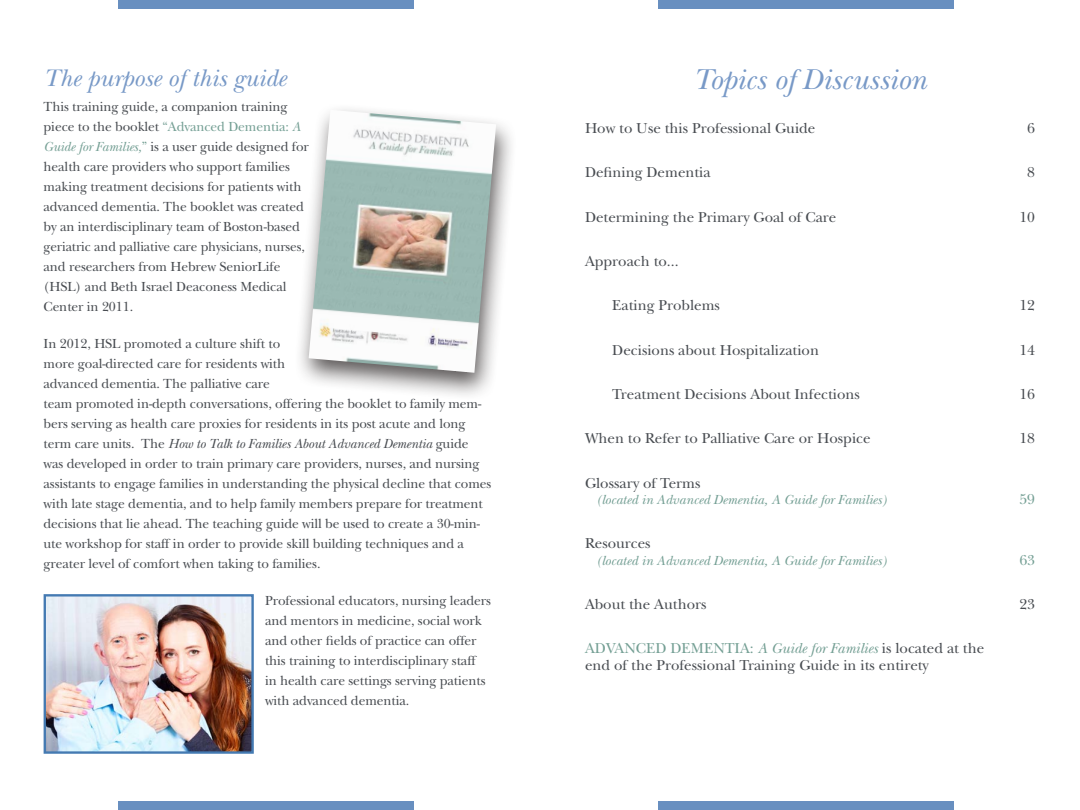
<style>
.page{position:relative;width:1080px;height:810px;background:#fff}
.page>*{position:absolute;margin:0;border:0;box-sizing:border-box;transform-origin:0 0}
.t1{font:italic 30px "New Baskerville";color:#7899c7}
.t2{font:italic 25px "New Baskerville";color:#7899c7}
.t3{font:15px/16.2px "New Baskerville";color:#484c51}
.t4{font:15px "New Baskerville";color:#749f94}
.t5{font:13.75px/20px "New Baskerville";letter-spacing:-.005em;color:#484c51}
.t6{font:italic 13.75px "New Baskerville";color:#749f94}
.s1{color:#749f94}
.s2{font-style:italic;color:#749f94}
.s3{font-style:italic}
</style>
<div class="page">
<div style="left:658px;top:0;width:295px;height:9px;background:#688fc0"></div>
<div style="left:118px;top:0;width:295px;height:9px;background:#688fc0"></div>
<div style="left:658px;top:801px;width:295px;height:9px;background:#688fc0"></div>
<div style="left:118px;top:801px;width:295px;height:9px;background:#688fc0"></div>
<div style="left:294px;top:103px;width:223px;height:299px;background:#241f1f;opacity:.75"></div>
<img style="left:309px;top:110px;width:187px;height:263px">
<img style="left:47px;top:597px;width:204px;height:154px">
<div style="left:44px;top:594px;width:210px;height:160px;border:2px solid #447ab2"></div>
<h2 class="t2" style="left:44px;top:63px;width:244px">The purpose of this guide</h2>
<p class="t5" style="left:44px;top:97px;width:267px">This training guide, a companion training piece to the booklet <span class="s1">“Advanced Dementia:</span> <span class="s2">A Guide for Families,</span><span class="s1">”</span> is a user guide designed for health care providers who support families making treatment decisions for patients with advanced dementia. The booklet was created by an interdisciplinary team of Boston-based geriatric and palliative care physicians, nurses, and researchers from Hebrew SeniorLife (HSL) and Beth Israel Deaconess Medical Center in 2011.</p>
<p class="t5" style="left:44px;top:334px;width:449px">In 2012, HSL promoted a culture shift to<br>more goal-directed care for residents with<br>advanced dementia. The palliative care<br>team promoted in-depth conversations, offering the booklet to family mem&shy;bers serving as health care proxies for residents in its post acute and long term care units. The <span class="s3">How to Talk to Families About Advanced Dementia</span> guide was developed in order to train primary care providers, nurses, and nursing assistants to engage families in understanding the physical decline that comes with late stage dementia, and to help family members prepare for treatment decisions that lie ahead. The teaching guide will be used to create a 30-min&shy;ute workshop for staff in order to provide skill building techniques and a greater level of comfort when taking to families.</p>
<p class="t5" style="left:265px;top:591px;width:228px">Professional educators, nursing leaders and mentors in medicine, social work and other fields of practice can offer this training to interdisciplinary staff in health care settings serving patients with advanced dementia.</p>
<h1 class="t1" style="left:693px;top:62px;width:235px">Topics of Discussion</h1>
<p class="t3" style="left:585px;top:120px;width:232px">How to Use this Professional Guide</p>
<p class="t3" style="left:1027px;top:120px;width:9px">6</p>
<p class="t3" style="left:585px;top:164px;width:127px">Defining Dementia</p>
<p class="t3" style="left:1027px;top:164px;width:9px">8</p>
<p class="t3" style="left:585px;top:209px;width:253px">Determining the Primary Goal of Care</p>
<p class="t3" style="left:1019px;top:209px;width:17px">10</p>
<p class="t3" style="left:585px;top:253px;width:95px">Approach to...</p>
<p class="t3" style="left:612px;top:297px;width:109px">Eating Problems</p>
<p class="t3" style="left:1019px;top:297px;width:17px">12</p>
<p class="t3" style="left:612px;top:342px;width:208px">Decisions about Hospitalization</p>
<p class="t3" style="left:1019px;top:342px;width:17px">14</p>
<p class="t3" style="left:612px;top:386px;width:249px">Treatment Decisions About Infections</p>
<p class="t3" style="left:1019px;top:386px;width:17px">16</p>
<p class="t3" style="left:585px;top:431px;width:287px">When to Refer to Palliative Care or Hospice</p>
<p class="t3" style="left:1019px;top:431px;width:17px">18</p>
<p class="t3" style="left:585px;top:475px;width:117px">Glossary of Terms</p>
<p class="t6" style="left:597px;top:492px;width:291px">(located in Advanced Dementia, A Guide for Families)</p>
<p class="t4" style="left:1019px;top:490px;width:17px">59</p>
<p class="t3" style="left:585px;top:535px;width:67px">Resources</p>
<p class="t6" style="left:597px;top:552px;width:291px">(located in Advanced Dementia, A Guide for Families)</p>
<p class="t4" style="left:1019px;top:551px;width:17px">63</p>
<p class="t3" style="left:585px;top:596px;width:123px">About the Authors</p>
<p class="t3" style="left:1019px;top:596px;width:17px">23</p>
<p class="t3" style="left:585px;top:641px;width:401px"><span class="s1">ADVANCED DEMENTIA:</span> <span class="s2">A Guide for Families</span> is located at the end of the Professional Training Guide in its entirety</p>
</div>
